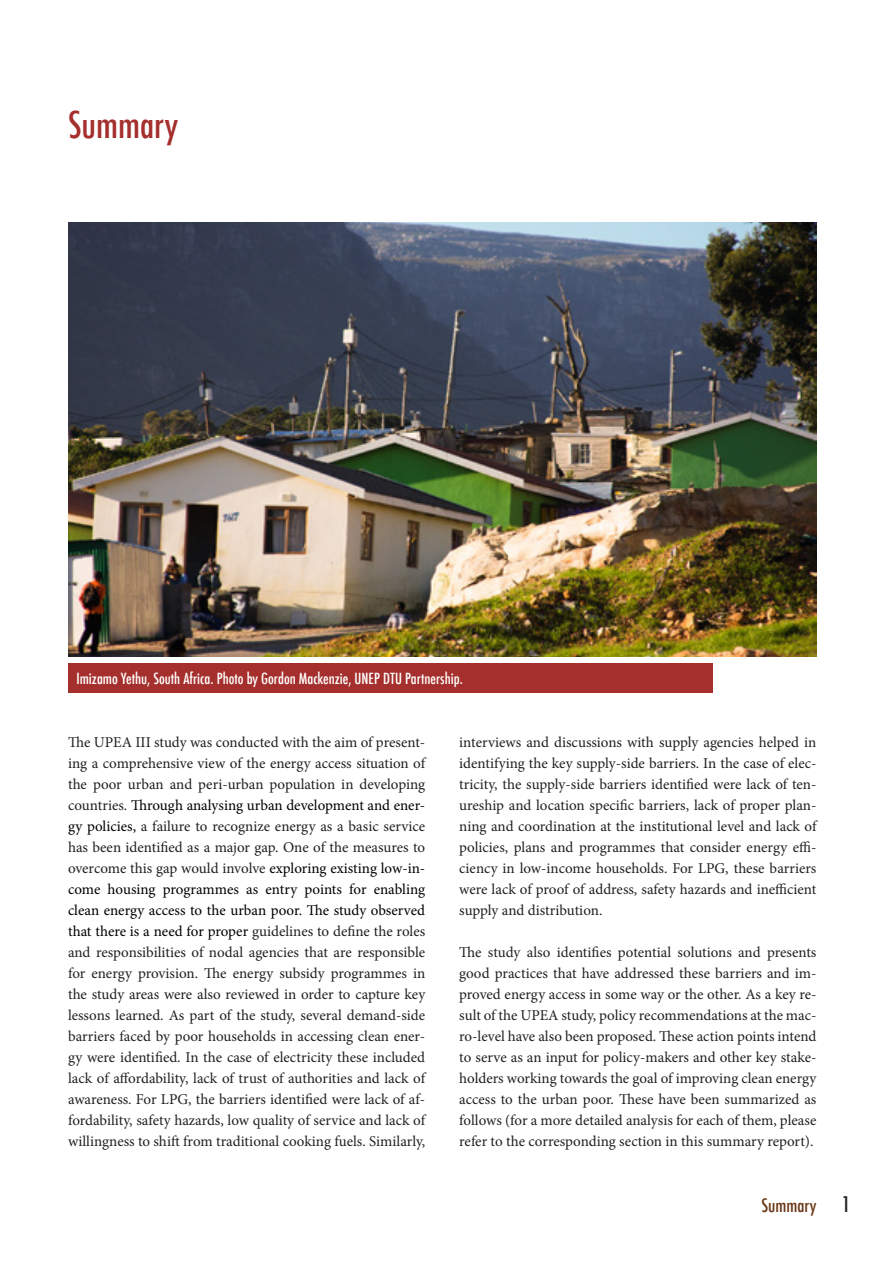
<style>
.page{position:relative;width:893px;height:1263px;background:#fff}
.page>*{position:absolute;margin:0;border:0;box-sizing:border-box;transform-origin:0 0}
.Head_1{font:500 condensed 36px "Futura";color:#a42f2c}
.t1{font:500 condensed 21px "Futura";color:#231f20}
.t2{font:500 condensed 18px "Futura";color:#6a3817}
.Body{font:15px/21px "Minion Pro";color:#231f20;text-align:justify}
.t3{font:500 condensed 15px "Futura";color:#fff}
.s1{color:#000}
</style>
<div class="page">
<img style="left:68px;top:222px;width:748px;height:434px">
<div style="left:68px;top:663px;width:644px;height:29px;background:#a42f2c"></div>
<p class="Head_1" style="left:68px;top:102px;width:112px">Summary</p>
<p class="t3" style="left:77px;top:669px;width:388px">Imizamo Yethu, South Africa. Photo by Gordon Mackenzie, UNEP DTU Partnership.</p>
<p class="Body" style="left:68px;top:732px;width:359px">The UPEA III study was conducted with the aim of present&shy;ing a comprehensive view of the energy access situation of the poor urban and peri-urban population in developing countries. <span class="s1">Through analysing urban development and ener&shy;gy policies,</span> a failure to recognize energy as a basic service has been identified as a major gap. One of the measures to overcome this gap would involve <span class="s1">exploring existing low-in&shy;come housing programmes as entry points for enabling clean energy access to the urban poor. The study observed that there is a need for proper</span> guidelines to define the roles and responsibilities of nodal agencies that are responsible for energy provision. The energy subsidy programmes in the study areas were also reviewed in order to capture key lessons learned. As part of the study, several demand-side barriers faced by poor households in accessing clean ener&shy;gy were identified. In the case of electricity these included lack of affordability, lack of trust of authorities and lack of awareness. For LPG, the barriers identified were lack of af&shy;fordability, safety hazards, low quality of service and lack of willingness to shift from traditional cooking fuels. Similarly,</p>
<p class="Body" style="left:459px;top:732px;width:359px">interviews and discussions with supply agencies helped in identifying the key supply-side barriers. In the case of elec&shy;tricity, the supply-side barriers identified were lack of ten&shy;ureship and location specific barriers, lack of proper plan&shy;ning and coordination at the institutional level and lack of policies, plans and programmes that consider energy effi&shy;ciency in low-income households. For LPG, these barriers were lack of proof of address, safety hazards and inefficient supply and distribution.</p>
<p class="Body" style="left:459px;top:942px;width:359px">The study also identifies potential solutions and presents good practices that have addressed these barriers and im&shy;proved energy access in some way or the other. As a key re&shy;sult of the UPEA study, policy recommendations at the mac&shy;ro-level have also been proposed. These action points intend to serve as an input for policy-makers and other key stake&shy;holders working towards the goal of improving clean energy access to the urban poor. These have been summarized as follows (for a more detailed analysis for each of them, please refer to the corresponding section in this summary report).</p>
<p class="t2" style="left:761px;top:1194px;width:57px">Summary</p>
<p class="t1" style="left:842px;top:1191px;width:10px">1</p>
</div>
